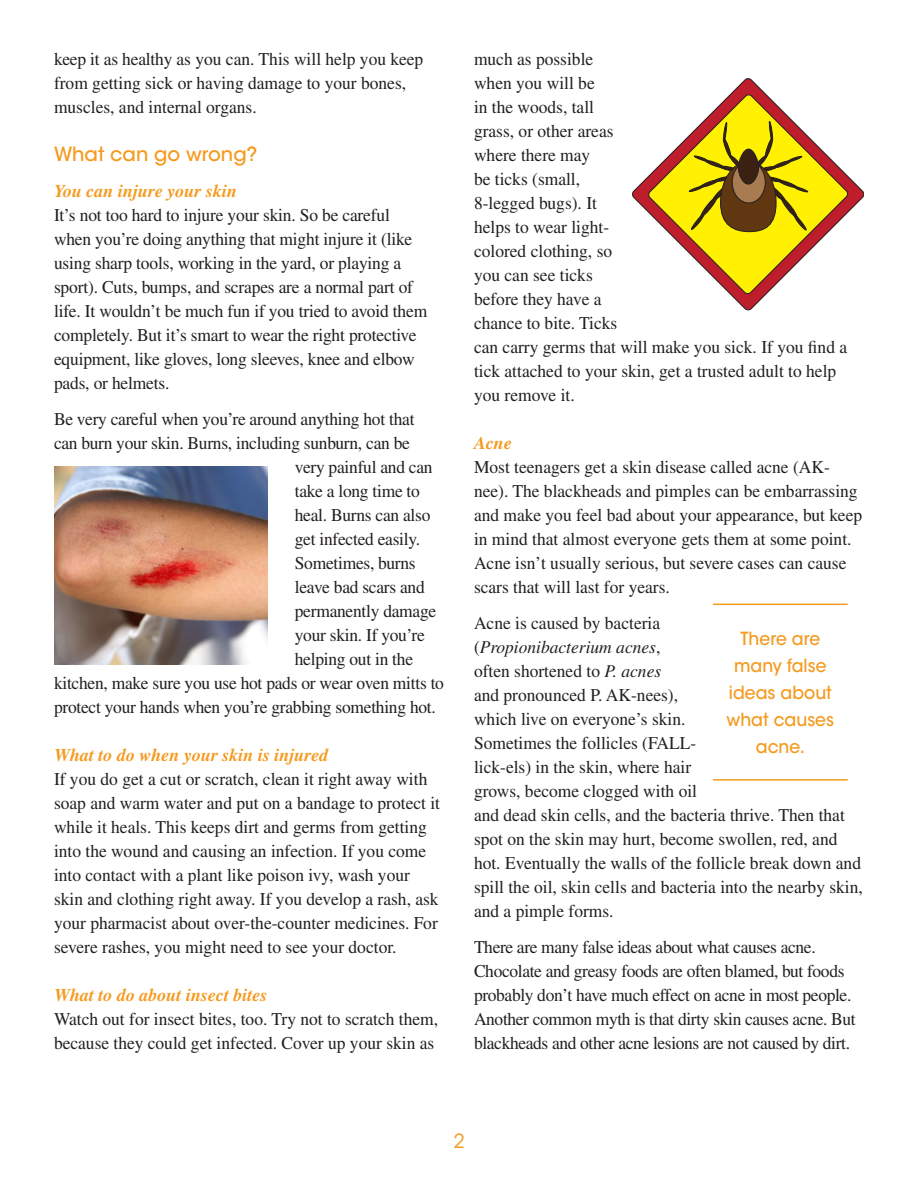
<style>
.page{position:relative;width:918px;height:1188px;background:#fff}
.page>*{position:absolute;margin:0;border:0;box-sizing:border-box;transform-origin:0 0}
.Sub_Heading_1{font:500 19.5px "ITC Avant Garde Std";color:#f49b20}
.Sub_Heading_1-2{font:19.5px "ITC Avant Garde Std";color:#f49b20}
.t1{font:18px/24px "Times LT Std";color:#231f20}
.t2{font:18px/24px "Times LT Std";letter-spacing:-.02em;color:#231f20}
.Sub_Heading_2{font:italic 700 18px "Times LT Std";color:#f49b20}
.Call_Out{font:500 18px/27px "ITC Avant Garde Std";color:#f49b20;text-align:center;scale:.95 1}
.s1{font-style:italic}
</style>
<div class="page">
<img style="left:54px;top:466px;width:214px;height:198px">
<svg style="left:632px;top:78px;width:232px;height:232px"></svg>
<svg style="left:648px;top:94px;width:200px;height:201px"></svg>
<hr style="left:713px;top:604px;width:135px;height:1px;background:#f49b20">
<hr style="left:713px;top:779px;width:135px;height:2px;background:#f49b20">
<p class="t1" style="left:54px;top:46px;width:371px">keep it as healthy as you can. This will help you keep from getting sick or having damage to your bones, muscles, and internal organs.</p>
<p class="Sub_Heading_1" style="left:54px;top:141px;width:205px">What can go wrong?</p>
<p class="Sub_Heading_2" style="left:54px;top:180px;width:185px">You can injure your skin</p>
<p class="t1" style="left:54px;top:202px;width:375px">It’s not too hard to injure your skin. So be careful when you’re doing anything that might injure it (like using sharp tools, working in the yard, or playing a sport). Cuts, bumps, and scrapes are a normal part of life. It wouldn’t be much fun if you tried to avoid them completely. But it’s smart to wear the right protective equipment, like gloves, long sleeves, knee and elbow pads, or helmets.</p>
<p class="t1" style="left:54px;top:406px;width:362px">Be very careful when you’re around anything hot that</p>
<p class="t1" style="left:54px;top:430px;width:357px">can burn your skin. Burns, including sunburn, can be</p>
<p class="t1" style="left:295px;top:454px;width:139px">very painful and can</p>
<p class="t1" style="left:295px;top:478px;width:127px">take a long time to</p>
<p class="t1" style="left:295px;top:502px;width:137px">heal. Burns can also</p>
<p class="t1" style="left:295px;top:526px;width:127px">get infected easily.</p>
<p class="t1" style="left:295px;top:550px;width:122px">Sometimes, burns</p>
<p class="t1" style="left:295px;top:574px;width:131px">leave bad scars and</p>
<p class="t1" style="left:295px;top:598px;width:143px">permanently damage</p>
<p class="t1" style="left:295px;top:622px;width:131px">your skin. If you’re</p>
<p class="t1" style="left:295px;top:646px;width:120px">helping out in the</p>
<p class="t1" style="left:54px;top:670px;width:392px">kitchen, make sure you use hot pads or wear oven mitts to</p>
<p class="t1" style="left:54px;top:694px;width:383px">protect your hands when you’re grabbing something hot.</p>
<p class="Sub_Heading_2" style="left:54px;top:744px;width:276px">What to do when your skin is injured</p>
<p class="t1" style="left:54px;top:766px;width:388px">If you do get a cut or scratch, clean it right away with soap and warm water and put on a bandage to protect it while it heals. This keeps dirt and germs from getting into the wound and causing an infection. If you come into contact with a plant like poison ivy, wash your skin and clothing right away. If you develop a rash, ask your pharmacist about over-the-counter medicines. For severe rashes, you might need to see your doctor.</p>
<p class="Sub_Heading_2" style="left:54px;top:984px;width:215px">What to do about insect bites</p>
<p class="t1" style="left:54px;top:1006px;width:386px">Watch out for insect bites, too. Try not to scratch them, because they could get infected. Cover up your skin as</p>
<p class="t1" style="left:474px;top:46px;width:375px">much as possible<br>when you will be<br>in the woods, tall<br>grass, or other areas<br>where there may<br>be ticks (small,<br>8-legged bugs). It<br>helps to wear light-<br>colored clothing, so<br>you can see ticks<br>before they have a<br>chance to bite. Ticks<br>can carry germs that will make you sick. If you find a tick attached to your skin, get a trusted adult to help you remove it.</p>
<p class="Sub_Heading_2" style="left:474px;top:432px;width:39px">Acne</p>
<p class="t1" style="left:474px;top:454px;width:390px">Most teenagers get a skin disease called acne (AK&shy;nee). The blackheads and pimples can be embarrassing and make you feel bad about your appearance, but keep in mind that almost everyone gets them at some point.<br>Acne isn’t usually serious, but severe cases can cause scars that will last for years.</p>
<p class="t1" style="left:474px;top:610px;width:390px">Acne is caused by bacteria<br>(<span class="s1">Propionibacterium acnes</span>,<br>often shortened to <span class="s1">P. acnes<br></span>and pronounced P. AK-nees),<br>which live on everyone’s skin.<br>Sometimes the follicles (FALL-<br>lick-els) in the skin, where hair<br>grows, become clogged with oil<br>and dead skin cells, and the bacteria thrive. Then that spot on the skin may hurt, become swollen, red, and hot. Eventually the walls of the follicle break down and spill the oil, skin cells and bacteria into the nearby skin, and a pimple forms.</p>
<p class="t2" style="left:474px;top:934px;width:383px">There are many false ideas about what causes acne.<br>Chocolate and greasy foods are often blamed, but foods probably don’t have much effect on acne in most people.<br>Another common myth is that dirty skin causes acne. But blackheads and other acne lesions are not caused by dirt.</p>
<p class="Call_Out" style="left:727px;top:625px;width:115px">There are many false ideas about what causes acne.</p>
<p class="Sub_Heading_1-2" style="left:453px;top:1130px;width:13px">2</p>
</div>
